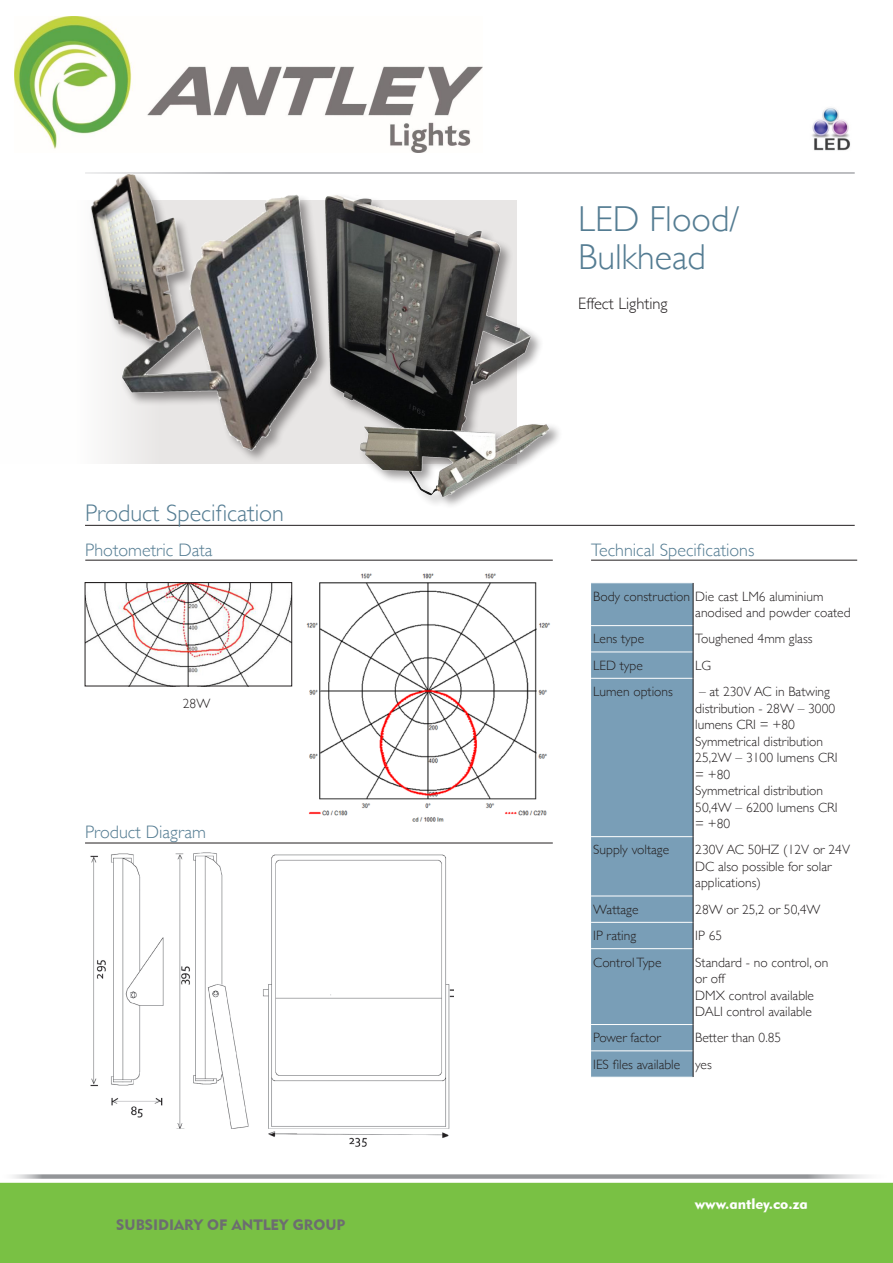
<style>
.page{position:relative;width:893px;height:1263px;background:#fff}
.page>*{position:absolute;margin:0;border:0;box-sizing:border-box;transform-origin:0 0}
.Main_head{font:300 36px/37.5px "Gill Sans";color:#547c92}
.head_l3{font:300 24px "Gill Sans";color:#547c92}
.head_l2{font:300 18px "Gill Sans";color:#547c92}
.body{font:300 16.5px "Gill Sans";color:#231f20}
.t1{font:15px "Geometric 415 BT Black A";color:#6c6d70}
.t2{font:15px "Geometric 415 BT Black A";color:#fff}
.body-2{font:300 13.5px/16.5px "Gill Sans";color:#231f20}
</style>
<div class="page">
<div style="left:0;top:1183px;width:893px;height:80px;background:#79c144"></div>
<hr style="left:85px;top:172px;width:770px;height:2px;background:#a8a9ad">
<div style="left:0;top:1174px;width:893px;height:5px;background:#939598"></div>
<img style="left:306px;top:573px;width:244px;height:248px">
<hr style="left:85px;top:560px;width:468px;height:1px;background:#231f20">
<img style="left:90px;top:852px;width:364px;height:295px">
<hr style="left:85px;top:525px;width:770px;height:1px;background:#231f20">
<hr style="left:85px;top:843px;width:468px;height:1px;background:#231f20">
<hr style="left:591px;top:560px;width:266px;height:1px;background:#231f20">
<svg style="left:591px;top:583px;width:102px;height:494px;background:#7a9eb7"></svg>
<hr style="left:591px;top:625px;width:102px;height:1px;background:#fff">
<hr style="left:591px;top:652px;width:102px;height:1px;background:#fff">
<hr style="left:591px;top:678px;width:102px;height:1px;background:#fff">
<hr style="left:591px;top:836px;width:102px;height:1px;background:#fff">
<hr style="left:591px;top:896px;width:102px;height:1px;background:#fff">
<hr style="left:591px;top:922px;width:102px;height:1px;background:#fff">
<hr style="left:591px;top:948px;width:102px;height:1px;background:#fff">
<hr style="left:591px;top:1024px;width:102px;height:1px;background:#fff">
<hr style="left:591px;top:1050px;width:102px;height:1px;background:#fff">
<hr style="left:693px;top:583px;width:1px;height:43px;background:#231f20">
<svg style="left:693px;top:626px;width:1px;height:52px"></svg>
<hr style="left:693px;top:678px;width:1px;height:159px;background:#231f20">
<hr style="left:693px;top:837px;width:1px;height:59px;background:#231f20">
<svg style="left:693px;top:896px;width:1px;height:53px"></svg>
<hr style="left:693px;top:949px;width:1px;height:75px;background:#231f20">
<svg style="left:693px;top:1024px;width:1px;height:53px"></svg>
<img style="left:87px;top:584px;width:203px;height:100px">
<div style="left:85px;top:582px;width:207px;height:104px;border:1px solid #231f20"></div>
<div style="left:120px;top:194px;width:211px;height:270px;background:#e8e6e5"></div>
<img style="left:115px;top:194px;width:208px;height:262px">
<div style="left:323px;top:192px;width:221px;height:275px;background:#231f20;opacity:.45"></div>
<img style="left:323px;top:193px;width:210px;height:263px">
<img style="left:85px;top:172px;width:115px;height:182px">
<div style="left:358px;top:422px;width:205px;height:88px;background:#231f20;opacity:.45"></div>
<img style="left:356px;top:421px;width:198px;height:78px">
<img style="left:812px;top:108px;width:38px;height:43px">
<img style="left:14px;top:16px;width:468px;height:137px">
<p class="head_l3" style="left:85px;top:494px;width:200px">Product Specification</p>
<p class="head_l2" style="left:85px;top:535px;width:129px">Photometric Data</p>
<p class="body-2" style="left:183px;top:695px;width:29px">28W</p>
<p class="head_l2" style="left:85px;top:818px;width:122px">Product Diagram</p>
<p class="t1" style="left:116px;top:1216px;width:231px">SUBSIDIARY OF ANTLEY GROUP</p>
<p class="Main_head" style="left:578px;top:199px;width:163px">LED Flood/<br>Bulkhead</p>
<p class="body" style="left:578px;top:290px;width:91px">Effect Lighting</p>
<p class="head_l2" style="left:591px;top:535px;width:165px">Technical Specifications</p>
<p class="body-2" style="left:593px;top:587px;width:232px">Body construction Die cast LM6 aluminium</p>
<p class="body-2" style="left:695px;top:604px;width:157px">anodised and powder coated</p>
<p class="body-2" style="left:593px;top:630px;width:53px">Lens type</p>
<p class="body-2" style="left:695px;top:630px;width:119px">Toughened 4mm glass</p>
<p class="body-2" style="left:593px;top:656px;width:51px">LED type</p>
<p class="body-2" style="left:695px;top:656px;width:18px">LG</p>
<p class="body-2" style="left:593px;top:683px;width:81px">Lumen options</p>
<p class="body-2" style="left:695px;top:683px;width:141px">– at 230V AC in Batwing distribution - 28W – 3000 lumens CRI = +80</p>
<p class="body-2" style="left:695px;top:732px;width:144px">Symmetrical distribution<br>25,2W – 3100 lumens CRI = +80</p>
<p class="body-2" style="left:695px;top:782px;width:144px">Symmetrical distribution<br>50,4W – 6200 lumens CRI = +80</p>
<p class="body-2" style="left:593px;top:841px;width:77px">Supply voltage</p>
<p class="body-2" style="left:695px;top:841px;width:156px">230V AC 50HZ (12V or 24V<br>DC also possible for solar applications)</p>
<p class="body-2" style="left:593px;top:900px;width:47px">Wattage</p>
<p class="body-2" style="left:695px;top:900px;width:127px">28W or 25,2 or 50,4W</p>
<p class="body-2" style="left:593px;top:927px;width:45px">IP rating</p>
<p class="body-2" style="left:695px;top:927px;width:28px">IP 65</p>
<p class="body-2" style="left:593px;top:953px;width:70px">Control Type</p>
<p class="body-2" style="left:695px;top:953px;width:135px">Standard - no control, on or off</p>
<p class="body-2" style="left:695px;top:986px;width:120px">DMX control available</p>
<p class="body-2" style="left:695px;top:1003px;width:118px">DALI control available</p>
<p class="body-2" style="left:593px;top:1029px;width:69px">Power factor</p>
<p class="body-2" style="left:695px;top:1029px;width:87px">Better than 0.85</p>
<p class="body-2" style="left:593px;top:1055px;width:88px">IES files available</p>
<p class="body-2" style="left:695px;top:1055px;width:18px">yes</p>
<p class="t2" style="left:695px;top:1195px;width:115px">www.antley.co.za</p>
</div>
